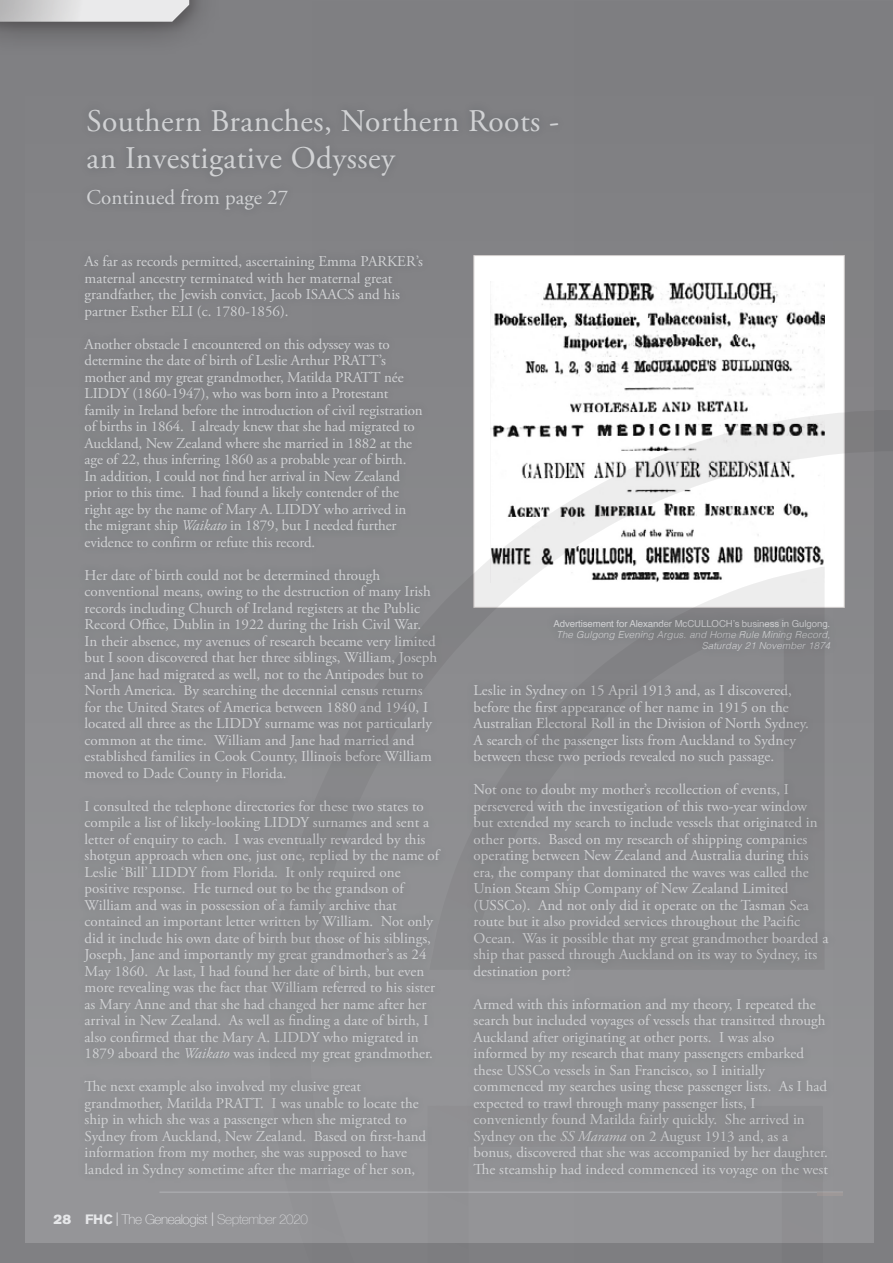
<style>
.page{position:relative;width:893px;height:1263px;background:#808083}
.page>*{position:absolute;margin:0;border:0;box-sizing:border-box;transform-origin:0 0}
.Continued_main_headi{font:31.5px/37.8px "Adobe Garamond Pro";letter-spacing:.015em;color:#d1d2d4}
.Continued_from_page{font:21px "Adobe Garamond Pro";color:#d1d2d4}
.t1{font:15px/16.5px "Adobe Garamond Pro";color:#d1d2d4}
.t2{font:100 13.5px "Helvetica Neue";letter-spacing:-.03em;color:#e6e7e9}
.t3{font:13.5px "Akzidenz Grotesk BE Super";color:#e6e7e9}
.t4{font:italic 300 9.6px/11.1px "Helvetica";letter-spacing:.02em;color:#d1d2d4;text-align:right}
.s1{font-style:italic}
.s2{font-family:"Akzidenz Grotesk BE";font-weight:700}
.s3{font-weight:300}
.s4{color:#d5d6d8}
.s5{font-weight:400;font-style:normal}
</style>
<div class="page">
<div style="left:26px;top:72px;width:848px;height:1170px;background:#8c8c8f"></div>
<div style="left:124px;top:1px;width:769px;height:1262px;background:#7f7f82"></div>
<div style="left:76px;top:246px;width:373px;height:940px;background:#87888b"></div>
<div style="left:474px;top:255px;width:370px;height:353px;background:#fff;border:1px solid #d2cecd"></div>
<img style="left:490px;top:281px;width:335px;height:129px">
<div style="left:79px;top:100px;width:488px;height:119px;background:#808083"></div>
<div style="left:0;top:0;width:223px;height:57px;background:#231f20;opacity:.75"></div>
<svg style="left:0;top:0;width:189px;height:22px;background:#d7d7d8"></svg>
<hr style="left:159px;top:1192px;width:684px;height:1px;background:#b2b3b7">
<svg style="left:269px;top:410px;width:605px;height:833px;fill:#8e8e91"></svg>
<svg style="left:429px;top:567px;width:396px;height:403px;fill:#89898c"></svg>
<p class="Continued_main_headi" style="left:87px;top:103px;width:474px">Southern Branches, Northern Roots - an Investigative Odyssey</p>
<p class="Continued_from_page" style="left:87px;top:185px;width:203px">Continued from page 27</p>
<p class="t1" style="left:85px;top:254px;width:340px">As far as records permitted, ascertaining Emma PARKER’s maternal ancestry terminated with her maternal great grandfather, the Jewish convict, Jacob ISAACS and his partner Esther ELI (c. 1780-1856).</p>
<p class="t1" style="left:85px;top:336px;width:340px">Another obstacle I encountered on this odyssey was to determine the date of birth of Leslie Arthur PRATT’s mother and my great grandmother, Matilda PRATT née LIDDY (1860-1947), who was born into a Protestant family in Ireland before the introduction of civil registration of births in 1864. I already knew that she had migrated to Auckland, New Zealand where she married in 1882 at the age of 22, thus inferring 1860 as a probable year of birth.<br>In addition, I could not find her arrival in New Zealand prior to this time. I had found a likely contender of the right age by the name of Mary A. LIDDY who arrived in the migrant ship <span class="s1">Waikato</span> in 1879, but I needed further evidence to confirm or refute this record.</p>
<p class="t1" style="left:85px;top:567px;width:354px">Her date of birth could not be determined through conventional means, owing to the destruction of many Irish records including Church of Ireland registers at the Public Record Office, Dublin in 1922 during the Irish Civil War.<br>In their absence, my avenues of research became very limited but I soon discovered that her three siblings, William, Joseph and Jane had migrated as well, not to the Antipodes but to North America. By searching the decennial census returns for the United States of America between 1880 and 1940, I located all three as the LIDDY surname was not particularly common at the time. William and Jane had married and established families in Cook County, Illinois before William moved to Dade County in Florida.</p>
<p class="t1" style="left:85px;top:798px;width:356px">I consulted the telephone directories for these two states to compile a list of likely-looking LIDDY surnames and sent a letter of enquiry to each. I was eventually rewarded by this shotgun approach when one, just one, replied by the name of Leslie ‘Bill’ LIDDY from Florida. It only required one positive response. He turned out to be the grandson of William and was in possession of a family archive that contained an important letter written by William. Not only did it include his own date of birth but those of his siblings, Joseph, Jane and importantly my great grandmother’s as 24<br>May 1860. At last, I had found her date of birth, but even more revealing was the fact that William referred to his sister as Mary Anne and that she had changed her name after her arrival in New Zealand. As well as finding a date of birth, I also confirmed that the Mary A. LIDDY who migrated in 1879 aboard the <span class="s1">Waikato</span> was indeed my great grandmother.</p>
<p class="t1" style="left:85px;top:1079px;width:343px">The next example also involved my elusive great grandmother, Matilda PRATT. I was unable to locate the ship in which she was a passenger when she migrated to Sydney from Auckland, New Zealand. Based on first-hand information from my mother, she was supposed to have landed in Sydney sometime after the marriage of her son,</p>
<p class="t3" style="left:54px;top:1211px;width:19px">28</p>
<p class="t2" style="left:85px;top:1209px;width:224px"><span class="s2">FHC</span> <span class="s3">|</span> The Genealogist <span class="s3">|</span> <span class="s4">September 2020</span></p>
<p class="t4" style="left:553px;top:617px;width:278px"><span class="s5">Advertisement for Alexander McCULLOCH’s business in Gulgong.<br></span>The Gulgong Evening Argus. and Home Rule Mining Record,<br>Saturday 21 November 1874</p>
<p class="t1" style="left:474px;top:683px;width:337px">Leslie in Sydney on 15 April 1913 and, as I discovered, before the first appearance of her name in 1915 on the Australian Electoral Roll in the Division of North Sydney.<br>A search of the passenger lists from Auckland to Sydney between these two periods revealed no such passage.</p>
<p class="t1" style="left:474px;top:782px;width:356px">Not one to doubt my mother’s recollection of events, I persevered with the investigation of this two-year window but extended my search to include vessels that originated in other ports. Based on my research of shipping companies operating between New Zealand and Australia during this era, the company that dominated the waves was called the Union Steam Ship Company of New Zealand Limited (USSCo). And not only did it operate on the Tasman Sea route but it also provided services throughout the Pacific Ocean. Was it possible that my great grandmother boarded a ship that passed through Auckland on its way to Sydney, its destination port?</p>
<p class="t1" style="left:474px;top:996px;width:356px">Armed with this information and my theory, I repeated the search but included voyages of vessels that transitted through Auckland after originating at other ports. I was also informed by my research that many passengers embarked these USSCo vessels in San Francisco, so I initially commenced my searches using these passenger lists. As I had expected to trawl through many passenger lists, I conveniently found Matilda fairly quickly. She arrived in Sydney on the <span class="s1">SS Marama</span> on 2 August 1913 and, as a bonus, discovered that she was accompanied by her daughter.<br>The steamship had indeed commenced its voyage on the west</p>
</div>
